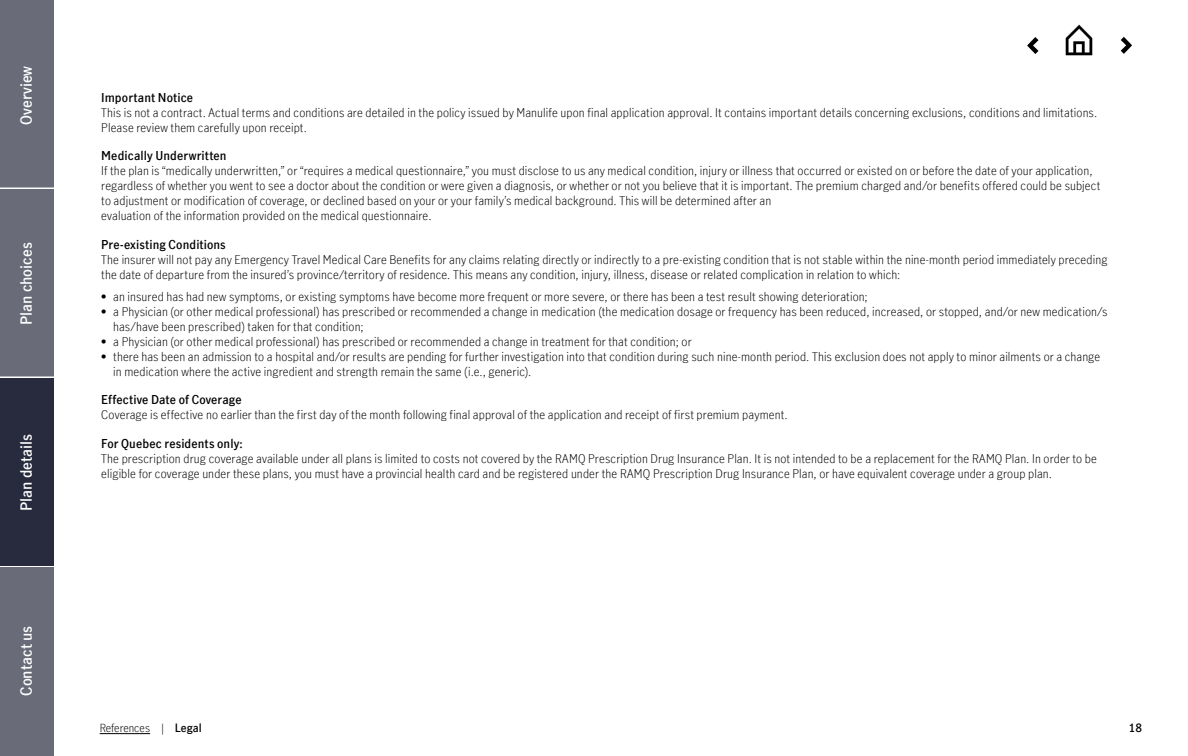
<style>
.page{position:relative;width:1188px;height:756px;background:#fff}
.page>*{position:absolute;margin:0;border:0;box-sizing:border-box;transform-origin:0 0}
.t1{font:600 15px "Manulife JH Sans Optimized";color:#fff}
.t2{font:300 12px/15px "Manulife JH Sans Optimized";letter-spacing:.01em;color:#000}
.t3{font:600 12px "Manulife JH Sans Optimized";letter-spacing:.01em;color:#000}
.t4{font:300 11.25px "Manulife JH Sans Optimized";color:#000}
.t5{font:600 11.25px "Manulife JH Sans Optimized";color:#000}
.s1{font-weight:600}
</style>
<div class="page">
<hr style="left:100px;top:733px;width:50px;height:1px;background:#000">
<svg style="left:1027px;top:37px;width:12px;height:17px"></svg>
<img style="left:1065px;top:24px;width:28px;height:32px">
<svg style="left:1121px;top:37px;width:11px;height:17px"></svg>
<div style="left:0;top:0;width:54px;height:189px;background:#696b78"></div>
<div style="left:0;top:189px;width:54px;height:189px;background:#696b78"></div>
<div style="left:0;top:567px;width:54px;height:189px;background:#696b78"></div>
<hr style="left:0;top:188px;width:54px;height:1px;background:#fff">
<hr style="left:0;top:376px;width:54px;height:2px;background:#fff">
<div style="left:0;top:378px;width:54px;height:188px;background:#282b3e"></div>
<p class="t1" style="left:16px;top:125px;width:60px;rotate:-90deg">Overview</p>
<p class="t1" style="left:16px;top:325px;width:84px;rotate:-90deg">Plan choices</p>
<p class="t1" style="left:16px;top:511px;width:79px;rotate:-90deg">Plan details</p>
<p class="t1" style="left:16px;top:696px;width:71px;rotate:-90deg">Contact us</p>
<p class="t3" style="left:101px;top:89px;width:93px">Important Notice</p>
<p class="t2" style="left:101px;top:104px;width:998px">This is not a contract. Actual terms and conditions are detailed in the policy issued by Manulife upon final application approval. It contains important details concerning exclusions, conditions and limitations.<br>Please review them carefully upon receipt.</p>
<p class="t3" style="left:101px;top:148px;width:127px">Medically Underwritten</p>
<p class="t2" style="left:101px;top:163px;width:1001px">If the plan is “medically underwritten,” or “requires a medical questionnaire,” you must disclose to us any medical condition, injury or illness that occurred or existed on or before the date of your application, regardless of whether you went to see a doctor about the condition or were given a diagnosis, or whether or not you believe that it is important. The premium charged and/or benefits offered could be subject to adjustment or modification of coverage, or declined based on your or your family’s medical background. This will be determined after an<br>evaluation of the information provided on the medical questionnaire.</p>
<p class="t3" style="left:101px;top:236px;width:126px">Pre-existing Conditions</p>
<p class="t2" style="left:101px;top:251px;width:1008px">The insurer will not pay any Emergency Travel Medical Care Benefits for any claims relating directly or indirectly to a pre-existing condition that is not stable within the nine-month period immediately preceding the date of departure from the insured’s province/territory of residence. This means any condition, injury, illness, disease or related complication in relation to which:</p>
<p class="t2" style="left:101px;top:288px;width:768px">• an insured has had new symptoms, or existing symptoms have become more frequent or more severe, or there has been a test result showing deterioration;</p>
<p class="t2" style="left:113px;top:303px;width:996px;text-indent:-12px">• a Physician (or other medical professional) has prescribed or recommended a change in medication (the medication dosage or frequency has been reduced, increased, or stopped, and/or new medication/s has/have been prescribed) taken for that condition;</p>
<p class="t2" style="left:101px;top:333px;width:592px">• a Physician (or other medical professional) has prescribed or recommended a change in treatment for that condition; or</p>
<p class="t2" style="left:113px;top:348px;width:988px;text-indent:-12px">• there has been an admission to a hospital and/or results are pending for further investigation into that condition during such nine-month period. This exclusion does not apply to minor ailments or a change in medication where the active ingredient and strength remain the same (i.e., generic).</p>
<p class="t3" style="left:101px;top:391px;width:142px">Effective Date of Coverage</p>
<p class="t2" style="left:101px;top:407px;width:688px">Coverage is effective no earlier than the first day of the month following final approval of the application and receipt of first premium payment.</p>
<p class="t3" style="left:101px;top:435px;width:143px">For Quebec residents only:</p>
<p class="t2" style="left:101px;top:450px;width:997px">The prescription drug coverage available under all plans is limited to costs not covered by the RAMQ Prescription Drug Insurance Plan. It is not intended to be a replacement for the RAMQ Plan. In order to be eligible for coverage under these plans, you must have a provincial health card and be registered under the RAMQ Prescription Drug Insurance Plan, or have equivalent coverage under a group plan.</p>
<p class="t4" style="left:100px;top:720px;width:104px">References | <span class="s1">Legal</span></p>
<p class="t5" style="left:1129px;top:720px;width:15px">18</p>
</div>
